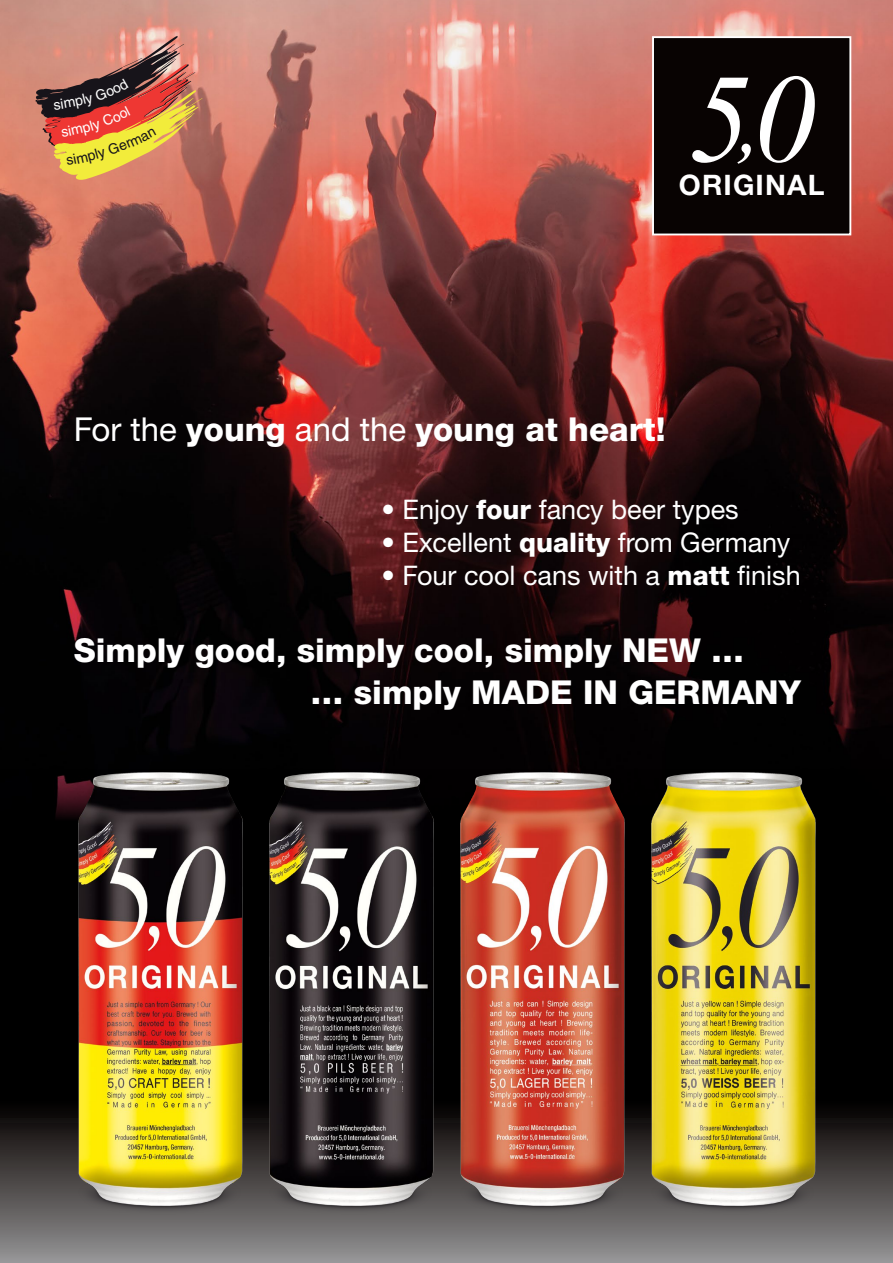
<style>
.page{position:relative;width:893px;height:1263px;background:#fff}
.page>*{position:absolute;margin:0;border:0;box-sizing:border-box;transform-origin:0 0}
.t1{font:italic 126.3px "Times New Roman";color:#fff}
.t2{font:800 33px "Helvetica Neue CE";color:#fff}
.t3{font:700 28.2px "Helvetica Neue CE";letter-spacing:.04em;color:#fff}
.t4{font:27px "Helvetica Neue CE";color:#fff}
.s1{font-size:94.2px}
.s2{font-weight:400}
.s3{font-weight:800}
</style>
<div class="page">
<img style="left:0;top:0;width:893px;height:766px">
<div style="left:0;top:766px;width:893px;height:497px;background:#000"></div>
<div style="left:0;top:1101px;width:893px;height:162px;background:linear-gradient(to bottom,#020000,#949393)"></div>
<img style="left:261px;top:762px;width:180px;height:465px">
<img style="left:70px;top:762px;width:180px;height:465px">
<img style="left:452px;top:762px;width:180px;height:465px">
<img style="left:643px;top:762px;width:180px;height:465px">
<div style="left:652px;top:36px;width:199px;height:199px;background:#080302;border:2px solid #fff"></div>
<svg style="left:35px;top:36px;width:167px;height:144px;background:#be7a54"></svg>
<p class="t1" style="left:688px;top:32px;width:129px">5<span class="s1">,</span>0</p>
<p class="t3" style="left:679px;top:168px;width:147px">ORIGINAL</p>
<p class="t2" style="left:74px;top:409px;width:593px"><span class="s2">For the</span> young <span class="s2">and the</span> young at heart!</p>
<p class="t4" style="left:382px;top:493px;width:359px">• Enjoy <span class="s3">four</span> fancy beer types</p>
<p class="t4" style="left:382px;top:526px;width:410px">• Excellent <span class="s3">quality</span> from Germany</p>
<p class="t4" style="left:382px;top:559px;width:421px">• Four cool cans with a <span class="s3">matt</span> finish</p>
<p class="t2" style="left:74px;top:630px;width:672px">Simply good, simply cool, simply NEW …</p>
<p class="t2" style="left:310px;top:672px;width:492px">… simply MADE IN GERMANY</p>
</div>
